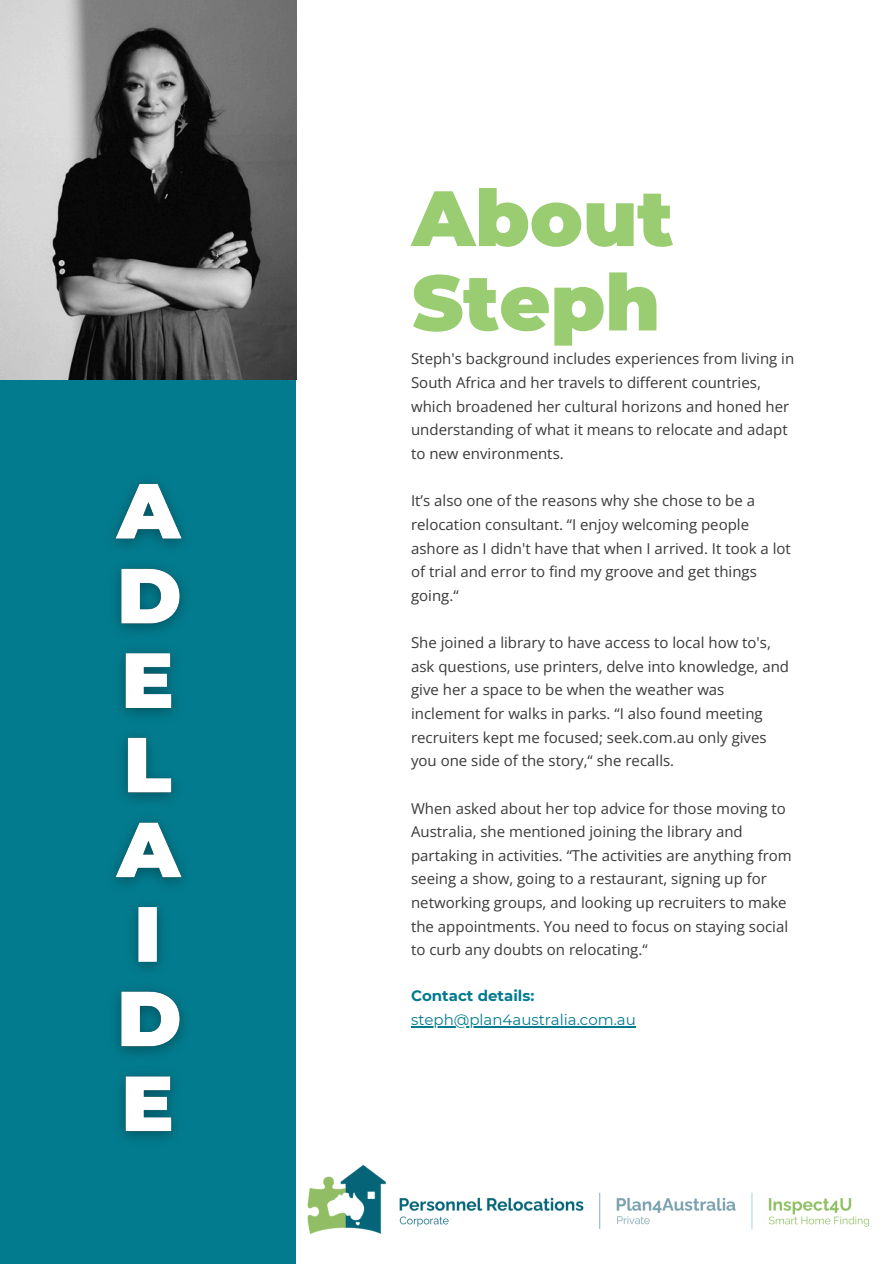
<style>
.page{position:relative;width:894px;height:1264px;background:#fff}
.page>*{position:absolute;margin:0;border:0;box-sizing:border-box;transform-origin:0 0}
.t1{font:900 78.15px/84.3px "Montserrat";color:#9acd72}
.t2{font:15px/23.7px "Open Sans";color:#3b3939}
.t3{font:15px "Montserrat";color:#037b8e}
.t4{font:700 15px "Montserrat";color:#037b8e}
</style>
<div class="page">
<div style="left:0;top:0;width:296px;height:1263px;background:#037b8e"></div>
<img style="left:0;top:0;width:296px;height:379px">
<img style="left:307px;top:1165px;width:563px;height:69px">
<hr style="left:411px;top:1026px;width:224px;height:1px;background:#037b8e">
<img style="left:115px;top:482px;width:69px;height:657px">
<p class="t1" style="left:412px;top:176px;width:263px">About<br>Steph</p>
<p class="t2" style="left:411px;top:347px;width:384px">Steph's background includes experiences from living in South Africa and her travels to different countries, which broadened her cultural horizons and honed her understanding of what it means to relocate and adapt to new environments.</p>
<p class="t2" style="left:411px;top:488px;width:381px">It’s also one of the reasons why she chose to be a relocation consultant. “I enjoy welcoming people ashore as I didn't have that when I arrived. It took a lot of trial and error to find my groove and get things going.“</p>
<p class="t2" style="left:411px;top:630px;width:379px">She joined a library to have access to local how to's, ask questions, use printers, delve into knowledge, and give her a space to be when the weather was inclement for walks in parks. “I also found meeting recruiters kept me focused; seek.com.au only gives you one side of the story,“ she recalls.</p>
<p class="t2" style="left:411px;top:795px;width:382px">When asked about her top advice for those moving to Australia, she mentioned joining the library and partaking in activities. “The activities are anything from seeing a show, going to a restaurant, signing up for networking groups, and looking up recruiters to make the appointments. You need to focus on staying social to curb any doubts on relocating.“</p>
<p class="t4" style="left:411px;top:986px;width:125px">Contact details:</p>
<p class="t3" style="left:411px;top:1010px;width:226px">steph@plan4australia.com.au</p>
</div>
